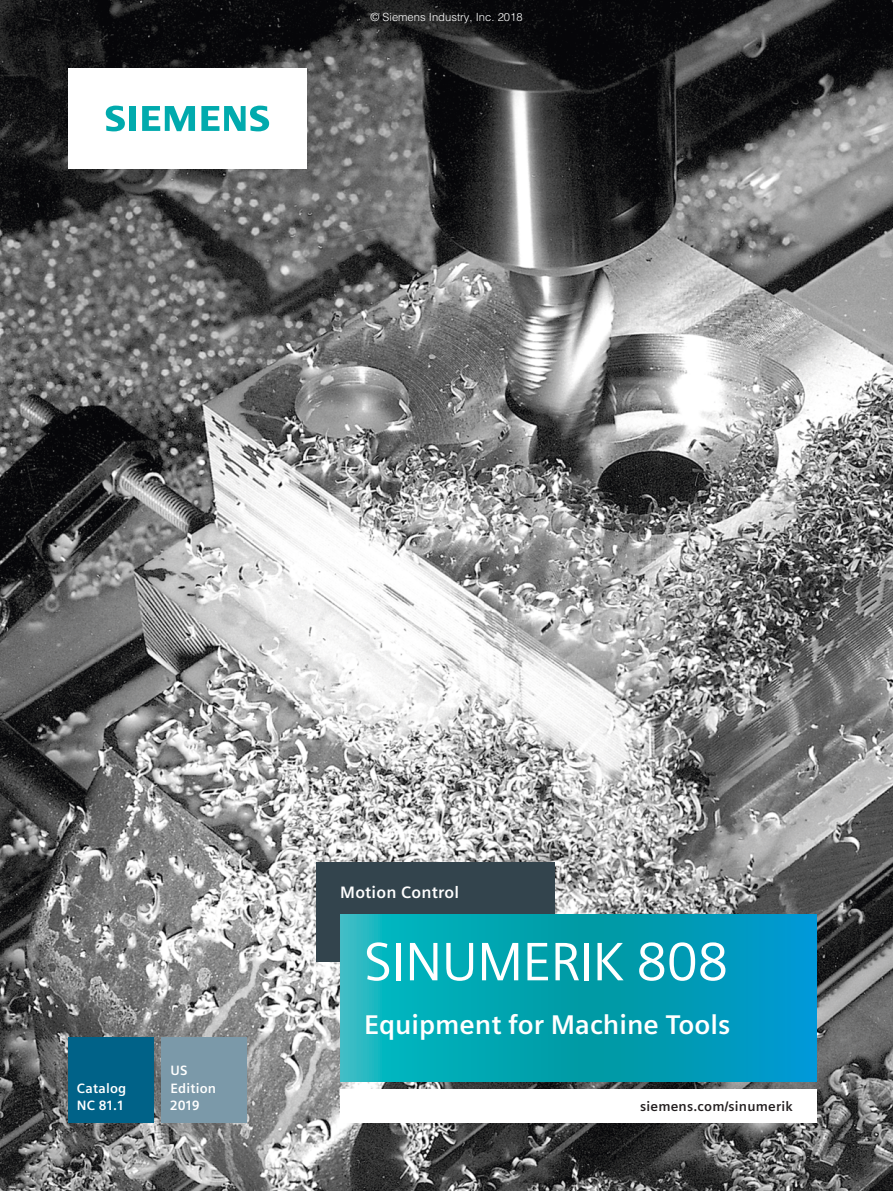
<style>
.page{position:relative;width:893px;height:1191px;background:#fff}
.page>*{position:absolute;margin:0;border:0;box-sizing:border-box;transform-origin:0 0}
.t1{font:54px "Siemens Sans";letter-spacing:-.01em;color:#fff}
.t2{font:700 27px "Siemens Sans";color:#fff}
.t3{font:700 16.5px "Siemens Sans";letter-spacing:.015em;color:#fff}
.t4{font:700 13.5px/17.5px "Siemens Sans";letter-spacing:.015em;color:#fff}
.t5{font:700 13.5px "Siemens Sans";letter-spacing:.015em;color:#231f20}
.t6{font:300 11.25px "Helvetica";color:#fff}
</style>
<div class="page">
<img style="left:0;top:0;width:893px;height:1191px">
<div style="left:316px;top:862px;width:238px;height:100px;background:#33444d"></div>
<div style="left:68px;top:68px;width:238px;height:101px;background:#fff"></div>
<svg style="left:106px;top:106px;width:30px;height:25px"></svg>
<svg style="left:142px;top:106px;width:53px;height:25px"></svg>
<svg style="left:201px;top:106px;width:68px;height:25px"></svg>
<div style="left:340px;top:1089px;width:476px;height:34px;background:#fff"></div>
<svg style="left:340px;top:915px;width:476px;height:166px;background:#03a2b7"></svg>
<div style="left:68px;top:1037px;width:85px;height:86px;background:#006288"></div>
<div style="left:162px;top:1037px;width:85px;height:86px;background:#7b99a9"></div>
<p class="t6" style="left:370px;top:13px;width:154px">© Siemens Industry, Inc. 2018</p>
<p class="t4" style="left:77px;top:1079px;width:51px">Catalog<br>NC 81.1</p>
<p class="t4" style="left:170px;top:1061px;width:47px">US<br>Edition<br>2019</p>
<p class="t3" style="left:340px;top:882px;width:121px">Motion Control</p>
<h1 class="t1" style="left:364px;top:931px;width:366px">SINUMERIK 808</h1>
<h2 class="t2" style="left:364px;top:1009px;width:368px">Equipment for Machine Tools</h2>
<p class="t5" style="left:640px;top:1098px;width:154px">siemens.com/sinumerik</p>
</div>
